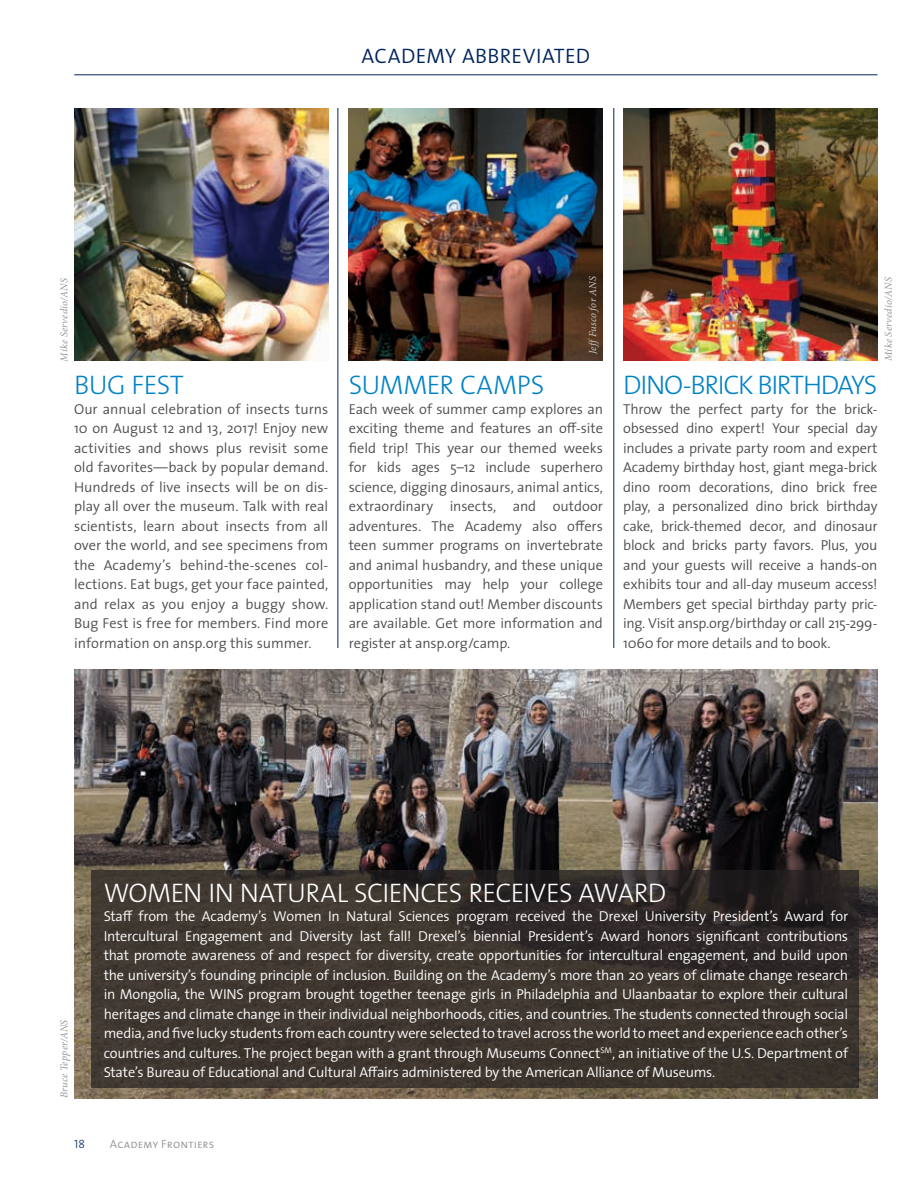
<style>
.page{position:relative;width:918px;height:1188px;background:#fff}
.page>*{position:absolute;margin:0;border:0;box-sizing:border-box;transform-origin:0 0}
.t1{font:27px "The Sans Light Caps";letter-spacing:-.02em;color:#fff}
.t2{font:27px "The Sans Light Caps";letter-spacing:-.045em;color:#0082c7}
.t3{font:27px "The Sans Light Caps";letter-spacing:-.02em;color:#0082c7}
.t4{font:21px "The Sans Semi Light Caps";letter-spacing:.02em;color:#00245e}
.t5{font:300 14.4px/19.5px "The Sans";letter-spacing:-.005em;color:#4d4d4f;text-align:justify}
.t6{font:300 14.4px/19.5px "The Sans";letter-spacing:-.02em;color:#fff;text-align:justify}
.t7{font:12px "The Sans Semi Light Caps";letter-spacing:.015em;color:#949698}
.t8{font:12px "The Sans Semi Light Caps";color:#294074}
.t9{font:italic 10.5px "Minion Pro";color:#949698}
.t10{font:italic 10.5px "Minion Pro";color:#c7c9cb}
</style>
<div class="page">
<img style="left:74px;top:670px;width:804px;height:428px">
<svg style="left:91px;top:871px;width:768px;height:217px;background:#3a322d"></svg>
<img style="left:349px;top:108px;width:254px;height:253px">
<hr style="left:74px;top:74px;width:804px;height:1px;background:#00245e">
<hr style="left:338px;top:108px;width:1px;height:540px;background:#00245e">
<hr style="left:613px;top:108px;width:1px;height:540px;background:#00245e">
<img style="left:74px;top:108px;width:254px;height:253px">
<img style="left:623px;top:108px;width:255px;height:253px">
<h2 class="t4" style="left:362px;top:39px;width:230px">ACADEMY ABBREVIATED</h2>
<p class="t10" style="left:586px;top:354px;width:79px;rotate:-90deg">JeffFusco for ANS</p>
<p class="t9" style="left:57px;top:362px;width:85px;rotate:-90deg">Mike Servedio/ANS</p>
<p class="t9" style="left:881px;top:361px;width:85px;rotate:-90deg">Mike Servedio/ANS</p>
<h1 class="t2" style="left:74px;top:371px;width:111px">BUG FEST</h1>
<p class="t5" style="left:74px;top:399px;width:256px">Our annual celebration of insects turns 10 on August 12 and 13, 2017! Enjoy new activities and shows plus revisit some old favorites—back by popular demand.<br>Hundreds of live insects will be on dis&shy;play all over the museum. Talk with real scientists, learn about insects from all over the world, and see specimens from the Academy’s behind-the-scenes col&shy;lections. Eat bugs, get your face painted, and relax as you enjoy a buggy show.<br>Bug Fest is free for members. Find more information on ansp.org this summer.</p>
<h1 class="t3" style="left:349px;top:371px;width:197px">SUMMER CAMPS</h1>
<p class="t5" style="left:349px;top:399px;width:256px">Each week of summer camp explores an exciting theme and features an off-site field trip! This year our themed weeks for kids ages 5–12 include superhero science, digging dinosaurs, animal antics, extraordinary insects, and outdoor adventures. The Academy also offers teen summer programs on invertebrate and animal husbandry, and these unique opportunities may help your college application stand out! Member discounts are available. Get more information and register at ansp.org/camp.</p>
<h1 class="t2" style="left:623px;top:371px;width:256px">DINO-BRICK BIRTHDAYS</h1>
<p class="t5" style="left:623px;top:399px;width:256px">Throw the perfect party for the brick&shy;obsessed dino expert! Your special day includes a private party room and expert Academy birthday host, giant mega-brick dino room decorations, dino brick free play, a personalized dino brick birthday cake, brick-themed decor, and dinosaur block and bricks party favors. Plus, you and your guests will receive a hands-on exhibits tour and all-day museum access!<br>Members get special birthday party pric&shy;ing. Visit ansp.org/birthday or call 215-299- 1060 for more details and to book.</p>
<p class="t9" style="left:57px;top:1098px;width:80px;rotate:-90deg">Bruce Tepper/ANS</p>
<h1 class="t1" style="left:104px;top:878px;width:564px">WOMEN IN NATURAL SCIENCES RECEIVES AWARD</h1>
<p class="t6" style="left:104px;top:906px;width:746px">Staff from the Academy’s Women In Natural Sciences program received the Drexel University President’s Award for Intercultural Engagement and Diversity last fall! Drexel’s biennial President’s Award honors significant contributions that promote awareness of and respect for diversity, create opportunities for intercultural engagement, and build upon the university’s founding principle of inclusion. Building on the Academy’s more than 20 years of climate change research in Mongolia, the WINS program brought together teenage girls in Philadelphia and Ulaanbaatar to explore their cultural heritages and climate change in their individual neighborhoods, cities, and countries. The students connected through social media, and five lucky students from each country were selected to travel across the world to meet and experience each other’s countries and cultures. The project began with a grant through Museums Connect<sup>SM</sup>, an initiative of the U.S. Department of State’s Bureau of Educational and Cultural Affairs administered by the American Alliance of Museums.</p>
<p class="t8" style="left:74px;top:1137px;width:12px">18</p>
<p class="t7" style="left:110px;top:1137px;width:106px">Academy Frontiers</p>
</div>
